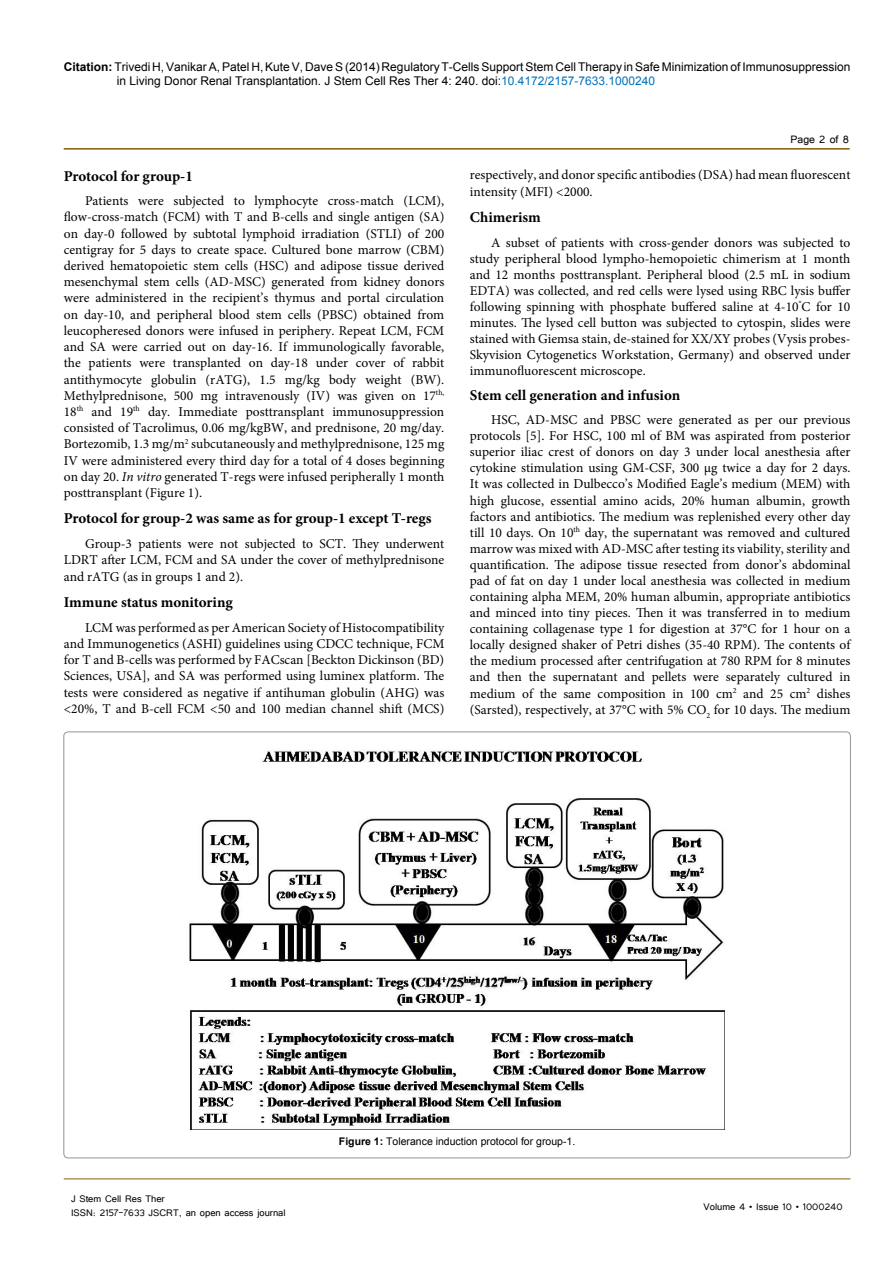
<style>
.page{position:relative;width:893px;height:1263px;background:#fff}
.page>*{position:absolute;margin:0;border:0;box-sizing:border-box;transform-origin:0 0}
.t1{font:700 15px "Minion Pro";color:#000}
.t2{font:13.5px/16.2px "Minion Pro";color:#000;text-align:justify}
.t3{font:13.5px "Tunga";color:#000}
.t4{font:12px/14.4px "Arial";color:#000}
.t5{font:12px/14.4px "Tunga";color:#000}
.t6{font:10.5px "Arial";color:#000}
.s1{font-weight:700}
.s2{color:#0072bc}
.s3{font-style:italic}
</style>
<div class="page">
<hr style="left:64px;top:148px;width:786px;height:2px;background:#7f5d00">
<hr style="left:64px;top:1179px;width:786px;height:1px;background:#7f5d00">
<img style="left:190px;top:749px;width:535px;height:380px">
<p class="t4" style="left:117px;top:60px;width:735px;text-indent:-53px"><span class="s1">Citation:</span> Trivedi H, Vanikar A, Patel H, Kute V, Dave S (2014) Regulatory T-Cells Support Stem Cell Therapy in Safe Minimization of Immunosuppression in Living Donor Renal Transplantation. J Stem Cell Res Ther 4: 240. doi:<span class="s2">10.4172/2157-7633.1000240</span></p>
<p class="t1" style="left:64px;top:165px;width:131px">Protocol for group-1</p>
<p class="t2" style="left:64px;top:193px;width:382px;text-indent:21px">Patients were subjected to lymphocyte cross-match (LCM), flow-cross-match (FCM) with T and B-cells and single antigen (SA) on day-0 followed by subtotal lymphoid irradiation (STLI) of 200 centigray for 5 days to create space. Cultured bone marrow (CBM) derived hematopoietic stem cells (HSC) and adipose tissue derived mesenchymal stem cells (AD-MSC) generated from kidney donors were administered in the recipient’s thymus and portal circulation on day-10, and peripheral blood stem cells (PBSC) obtained from leucopheresed donors were infused in periphery. Repeat LCM, FCM and SA were carried out on day-16. If immunologically favorable, the patients were transplanted on day-18 under cover of rabbit antithymocyte globulin (rATG), 1.5 mg/kg body weight (BW).<br>Methylprednisone, 500 mg intravenously (IV) was given on 17<sup>th, </sup>18<sup>th</sup> and 19<sup>th</sup> day. Immediate posttransplant immunosuppression consisted of Tacrolimus, 0.06 mg/kgBW, and prednisone, 20 mg/day.<br>Bortezomib, 1.3 mg/m<sup>2</sup> subcutaneously and methylprednisone, 125 mg IV were administered every third day for a total of 4 doses beginning on day 20. <span class="s3">In vitro</span> generated T-regs were infused peripherally 1 month posttransplant (Figure 1).</p>
<p class="t1" style="left:64px;top:508px;width:369px">Protocol for group-2 was same as for group-1 except T-regs</p>
<p class="t2" style="left:64px;top:536px;width:382px;text-indent:21px">Group-3 patients were not subjected to SCT. They underwent LDRT after LCM, FCM and SA under the cover of methylprednisone and rATG (as in groups 1 and 2).</p>
<p class="t1" style="left:64px;top:592px;width:171px">Immune status monitoring</p>
<p class="t2" style="left:64px;top:619px;width:382px;text-indent:21px">LCM was performed as per American Society of Histocompatibility and Immunogenetics (ASHI) guidelines using CDCC technique, FCM for T and B-cells was performed by FACscan [Beckton Dickinson (BD)<br>Sciences, USA], and SA was performed using luminex platform. The tests were considered as negative if antihuman globulin (AHG) was &lt;20%, T and B-cell FCM &lt;50 and 100 median channel shift (MCS)</p>
<p class="t3" style="left:790px;top:131px;width:60px">Page 2 of 8</p>
<p class="t2" style="left:470px;top:167px;width:382px">respectively, and donor specific antibodies (DSA) had mean fluorescent intensity (MFI) &lt;2000.</p>
<p class="t1" style="left:470px;top:207px;width:72px">Chimerism</p>
<p class="t2" style="left:470px;top:234px;width:382px;text-indent:21px">A subset of patients with cross-gender donors was subjected to study peripheral blood lympho-hemopoietic chimerism at 1 month and 12 months posttransplant. Peripheral blood (2.5 mL in sodium EDTA) was collected, and red cells were lysed using RBC lysis buffer following spinning with phosphate buffered saline at 4-10<sup>°</sup>C for 10 minutes. The lysed cell button was subjected to cytospin, slides were stained with Giemsa stain, de-stained for XX/XY probes (Vysis probes-Skyvision Cytogenetics Workstation, Germany) and observed under immunofluorescent microscope.</p>
<p class="t1" style="left:470px;top:384px;width:212px">Stem cell generation and infusion</p>
<p class="t2" style="left:470px;top:412px;width:382px;text-indent:21px">HSC, AD-MSC and PBSC were generated as per our previous protocols [5]. For HSC, 100 ml of BM was aspirated from posterior superior iliac crest of donors on day 3 under local anesthesia after cytokine stimulation using GM-CSF, 300 µg twice a day for 2 days.<br>It was collected in Dulbecco’s Modified Eagle’s medium (MEM) with high glucose, essential amino acids, 20% human albumin, growth factors and antibiotics. The medium was replenished every other day till 10 days. On 10<sup>th</sup> day, the supernatant was removed and cultured marrow was mixed with AD-MSC after testing its viability, sterility and quantification. The adipose tissue resected from donor’s abdominal pad of fat on day 1 under local anesthesia was collected in medium containing alpha MEM, 20% human albumin, appropriate antibiotics and minced into tiny pieces. Then it was transferred in to medium containing collagenase type 1 for digestion at 37°C for 1 hour on a locally designed shaker of Petri dishes (35-40 RPM). The contents of the medium processed after centrifugation at 780 RPM for 8 minutes and then the supernatant and pellets were separately cultured in medium of the same composition in 100 cm<sup>2</sup> and 25 cm<sup>2</sup> dishes (Sarsted), respectively, at 37°C with 5% CO<sub>2</sub> for 10 days. The medium</p>
<p class="t5" style="left:71px;top:1190px;width:216px">J Stem Cell Res Ther<br>ISSN: 2157-7633 JSCRT, an open access journal</p>
<p class="t6" style="left:339px;top:1135px;width:238px"><span class="s1">Figure 1:</span> Tolerance induction protocol for group-1.</p>
<p class="t5" style="left:704px;top:1199px;width:141px">Volume 4 • Issue 10 • 1000240</p>
</div>
